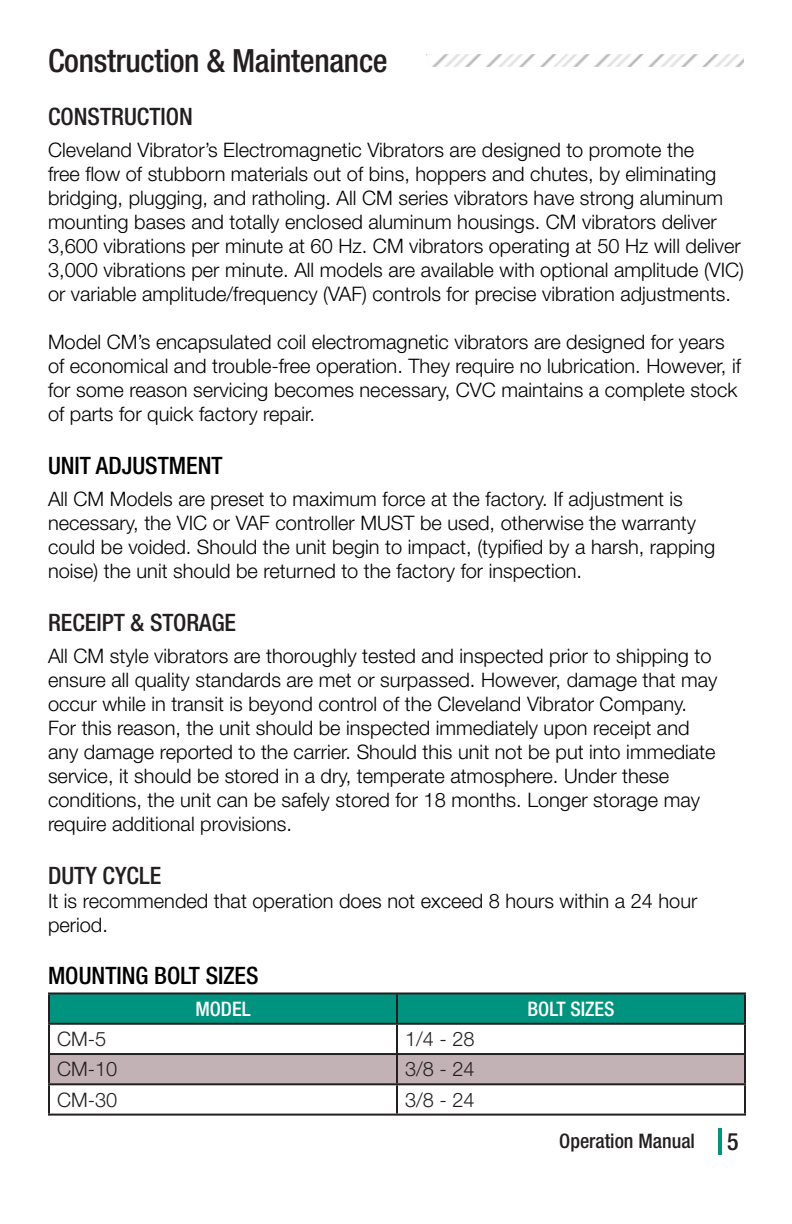
<style>
.page{position:relative;width:792px;height:1224px;background:#fff}
.page>*{position:absolute;margin:0;border:0;box-sizing:border-box;transform-origin:0 0}
.t1{font:500 condensed 32px "Helvetica Neue LT Std";letter-spacing:-.01em;color:#231f20}
.t2{font:500 condensed 24px "Helvetica Neue LT Std";color:#231f20}
.t3{font:500 condensed 24px "Helvetica Neue LT Std";color:#000}
.t4{font:300 20px/24px "Helvetica Neue LT Std";color:#000}
.t5{font:300 20px "Helvetica Neue LT Std";color:#231f20}
.t6{font:500 condensed 20px "Helvetica Neue LT Std";color:#231f20}
.t7{font:500 condensed 20px "Helvetica Neue LT Std";color:#fff}
</style>
<div class="page">
<hr style="left:718px;top:1128px;width:4px;height:26px;background:#00937f">
<img style="left:426px;top:54px;width:127px;height:13px">
<img style="left:553px;top:54px;width:159px;height:13px">
<img style="left:712px;top:54px;width:32px;height:13px">
<div style="left:50px;top:994px;width:694px;height:29px;background:#00937f"></div>
<div style="left:50px;top:1055px;width:694px;height:28px;background:#c2b2b6"></div>
<hr style="left:48px;top:992px;width:349px;height:2px;background:#231f20">
<hr style="left:48px;top:994px;width:2px;height:29px;background:#231f20">
<hr style="left:397px;top:992px;width:349px;height:2px;background:#231f20">
<hr style="left:396px;top:994px;width:2px;height:29px;background:#231f20">
<hr style="left:744px;top:994px;width:2px;height:29px;background:#231f20">
<hr style="left:48px;top:1023px;width:349px;height:2px;background:#231f20">
<hr style="left:48px;top:1025px;width:2px;height:28px;background:#231f20">
<hr style="left:397px;top:1023px;width:349px;height:2px;background:#231f20">
<hr style="left:396px;top:1025px;width:2px;height:28px;background:#231f20">
<hr style="left:744px;top:1025px;width:2px;height:28px;background:#231f20">
<hr style="left:48px;top:1053px;width:349px;height:2px;background:#231f20">
<hr style="left:48px;top:1055px;width:2px;height:28px;background:#231f20">
<hr style="left:397px;top:1053px;width:349px;height:2px;background:#231f20">
<hr style="left:396px;top:1055px;width:2px;height:28px;background:#231f20">
<hr style="left:744px;top:1055px;width:2px;height:28px;background:#231f20">
<hr style="left:48px;top:1083px;width:349px;height:2px;background:#231f20">
<hr style="left:48px;top:1085px;width:2px;height:29px;background:#231f20">
<hr style="left:397px;top:1083px;width:349px;height:2px;background:#231f20">
<hr style="left:396px;top:1085px;width:2px;height:29px;background:#231f20">
<hr style="left:744px;top:1085px;width:2px;height:29px;background:#231f20">
<hr style="left:48px;top:1114px;width:349px;height:2px;background:#231f20">
<hr style="left:397px;top:1114px;width:349px;height:2px;background:#231f20">
<p class="t1" style="left:48px;top:41px;width:341px">Construction &amp; Maintenance</p>
<p class="t2" style="left:48px;top:102px;width:146px">CONSTRUCTION</p>
<p class="t4" style="left:48px;top:138px;width:698px">Cleveland Vibrator’s Electromagnetic Vibrators are designed to promote the<br>free flow of stubborn materials out of bins, hoppers and chutes, by eliminating bridging, plugging, and ratholing. All CM series vibrators have strong aluminum mounting bases and totally enclosed aluminum housings. CM vibrators deliver 3,600 vibrations per minute at 60 Hz. CM vibrators operating at 50 Hz will deliver 3,000 vibrations per minute. All models are available with optional amplitude (VIC) or variable amplitude/frequency (VAF) controls for precise vibration adjustments.</p>
<p class="t4" style="left:48px;top:330px;width:694px">Model CM’s encapsulated coil electromagnetic vibrators are designed for years of economical and trouble-free operation. They require no lubrication. However, if for some reason servicing becomes necessary, CVC maintains a complete stock of parts for quick factory repair.</p>
<p class="t3" style="left:48px;top:451px;width:176px">UNIT ADJUSTMENT</p>
<p class="t4" style="left:48px;top:487px;width:669px">All CM Models are preset to maximum force at the factory. If adjustment is necessary, the VIC or VAF controller MUST be used, otherwise the warranty could be voided. Should the unit begin to impact, (typified by a harsh, rapping noise) the unit should be returned to the factory for inspection.</p>
<p class="t2" style="left:48px;top:608px;width:190px">RECEIPT &amp; STORAGE</p>
<p class="t4" style="left:48px;top:643px;width:671px">All CM style vibrators are thoroughly tested and inspected prior to shipping to ensure all quality standards are met or surpassed. However, damage that may occur while in transit is beyond control of the Cleveland Vibrator Company.<br>For this reason, the unit should be inspected immediately upon receipt and any damage reported to the carrier. Should this unit not be put into immediate service, it should be stored in a dry, temperate atmosphere. Under these conditions, the unit can be safely stored for 18 months. Longer storage may require additional provisions.</p>
<p class="t2" style="left:48px;top:861px;width:115px">DUTY CYCLE</p>
<p class="t4" style="left:48px;top:888px;width:651px">It is recommended that operation does not exceed 8 hours within a 24 hour period.</p>
<p class="t3" style="left:48px;top:961px;width:212px">MOUNTING BOLT SIZES</p>
<p class="t7" style="left:195px;top:997px;width:57px">MODEL</p>
<p class="t7" style="left:527px;top:997px;width:89px">BOLT SIZES</p>
<p class="t5" style="left:57px;top:1027px;width:51px">CM-5</p>
<p class="t5" style="left:405px;top:1027px;width:71px">1/4 - 28</p>
<p class="t5" style="left:57px;top:1057px;width:62px">CM-10</p>
<p class="t5" style="left:405px;top:1057px;width:71px">3/8 - 24</p>
<p class="t5" style="left:57px;top:1087px;width:62px">CM-30</p>
<p class="t5" style="left:405px;top:1087px;width:71px">3/8 - 24</p>
<p class="t6" style="left:559px;top:1129px;width:137px">Operation Manual</p>
<p class="t2" style="left:727px;top:1127px;width:13px">5</p>
</div>
